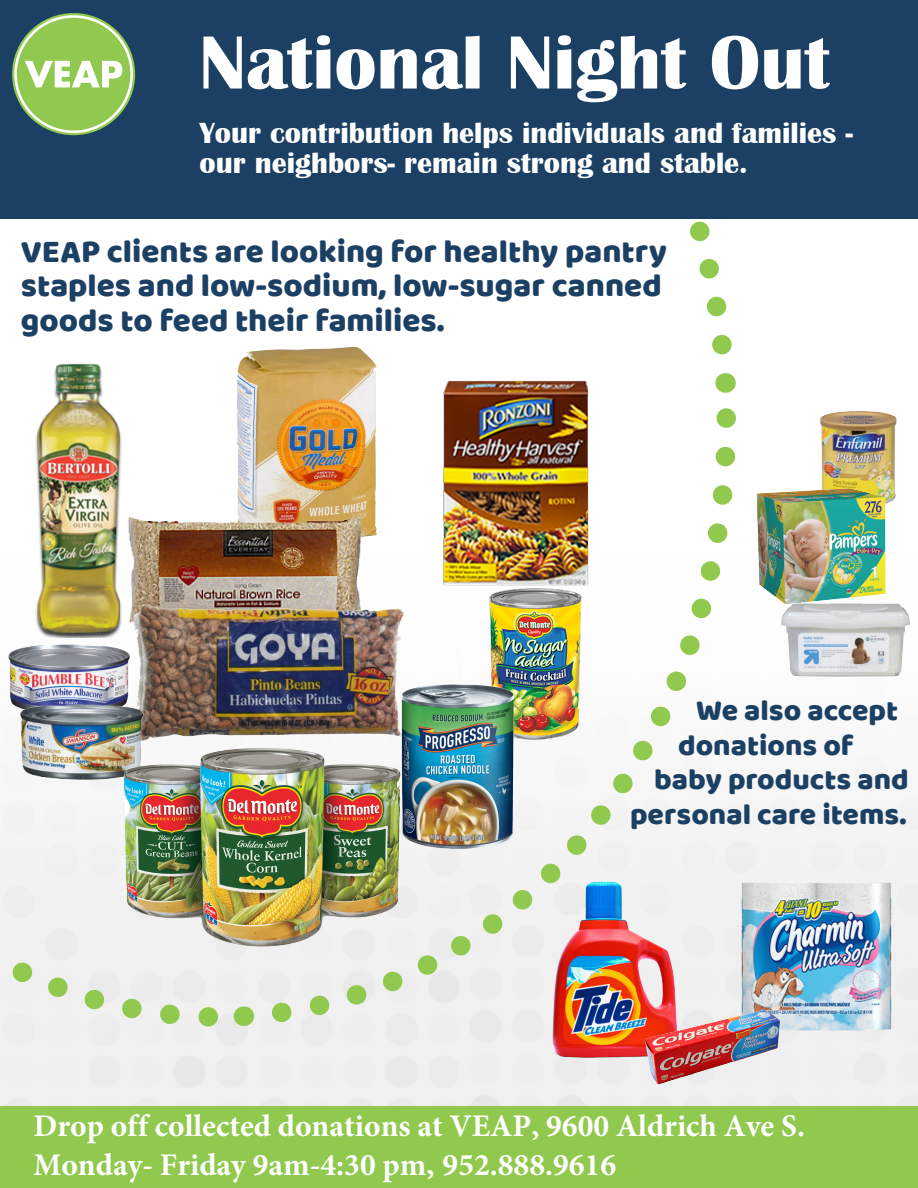
<style>
.page{position:relative;width:918px;height:1188px;background:#fff}
.page>*{position:absolute;margin:0;border:0;box-sizing:border-box;transform-origin:0 0}
.t1{font:700 78px "Britannic";color:#fff}
.t2{font:33px/34.5px "Baloo";color:#1b4064}
.t3{font:700 31.5px/38.5px "Minion Pro";color:#fff}
.t4{font:700 30px/30px "Britannic";color:#fff}
.t5{font:30px "Baloo";color:#1b4064}
</style>
<div class="page">
<div style="left:0;top:978px;width:459px;height:128px;background:#f0f0f0"></div>
<img style="left:460px;top:373px;width:458px;height:733px">
<svg style="left:260px;top:382px;width:485px;height:653px"></svg>
<svg style="left:690px;top:221px;width:42px;height:134px"></svg>
<div style="left:0;top:789px;width:244px;height:247px;background:#f0f0f0"></div>
<svg style="left:725px;top:373px;width:1px;height:20px"></svg>
<svg style="left:243px;top:1007px;width:1px;height:19px"></svg>
<img style="left:417px;top:375px;width:210px;height:225px">
<img style="left:35px;top:363px;width:87px;height:254px">
<img style="left:237px;top:347px;width:178px;height:211px">
<img style="left:128px;top:512px;width:236px;height:78px">
<div style="left:0;top:0;width:918px;height:219px;background:#1b4064"></div>
<svg style="left:14px;top:15px;width:119px;height:118px"></svg>
<div style="left:0;top:1106px;width:918px;height:82px;background:#91c94f"></div>
<img style="left:117px;top:590px;width:300px;height:136px">
<img style="left:480px;top:575px;width:144px;height:189px">
<img style="left:8px;top:617px;width:123px;height:91px">
<img style="left:19px;top:685px;width:124px;height:118px">
<img style="left:385px;top:681px;width:157px;height:171px">
<img style="left:113px;top:726px;width:301px;height:252px">
<img style="left:736px;top:877px;width:162px;height:162px">
<img style="left:540px;top:879px;width:147px;height:187px">
<img style="left:632px;top:989px;width:168px;height:108px">
<img style="left:806px;top:408px;width:103px;height:102px">
<img style="left:755px;top:486px;width:131px;height:118px">
<img style="left:779px;top:587px;width:134px;height:104px">
<p class="t1" style="left:199px;top:19px;width:632px">National Night Out</p>
<p class="t4" style="left:200px;top:118px;width:655px">Your contribution helps individuals and families - our neighbors- remain strong and stable.</p>
<p class="t2" style="left:21px;top:233px;width:648px">VEAP clients are looking for healthy pantry staples and low-sodium, low-sugar canned goods to feed their families.</p>
<p class="t5" style="left:696px;top:693px;width:204px">We also accept</p>
<p class="t5" style="left:678px;top:727px;width:177px">donations of</p>
<p class="t5" style="left:654px;top:762px;width:256px">baby products and</p>
<p class="t5" style="left:630px;top:796px;width:278px">personal care items.</p>
<p class="t3" style="left:33px;top:1107px;width:773px">Drop off collected donations at VEAP, 9600 Aldrich Ave S.<br>Monday- Friday 9am-4:30 pm, 952.888.9616</p>
</div>
